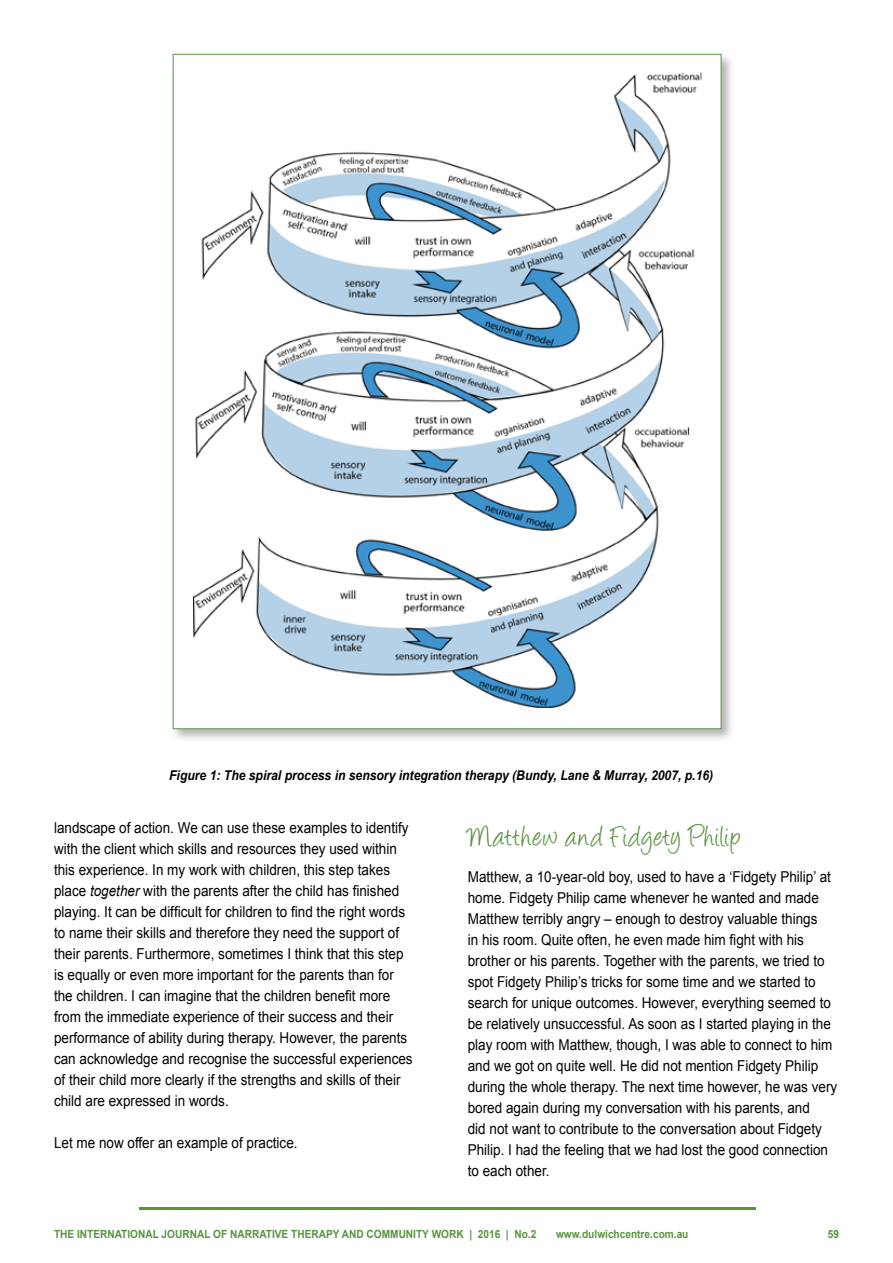
<style>
.page{position:relative;width:893px;height:1263px;background:#fff}
.page>*{position:absolute;margin:0;border:0;box-sizing:border-box;transform-origin:0 0}
.t1{font:33px "Angelina";letter-spacing:.035em;color:#599441;scale:.9 1}
.t2{font:15px/21px "Arial";color:#000;scale:.9 1}
.t3{font:italic 700 13.5px "Arial";color:#000;scale:.9 1}
.t4{font:700 11.25px "Arial";color:#599441;scale:.9 1}
.s1{font-style:italic}
</style>
<div class="page">
<hr style="left:139px;top:1208px;width:616px;height:2px;background:#599441">
<div style="left:171px;top:52px;width:564px;height:691px;background:#000;opacity:.3"></div>
<svg style="left:173px;top:54px;width:549px;height:675px"></svg>
<div style="left:499px;top:81px;width:106px;height:14px;background:#fff"></div>
<p class="t3" style="left:169px;top:766px;width:606px">Figure 1: The spiral process in sensory integration therapy (Bundy, Lane &amp; Murray, 2007, p.16)</p>
<p class="t2" style="left:54px;top:817px;width:400px">landscape of action. We can use these examples to identify with the client which skills and resources they used within this experience. In my work with children, this step takes place <span class="s1">together</span> with the parents after the child has finished playing. It can be difficult for children to find the right words to name their skills and therefore they need the support of their parents. Furthermore, sometimes I think that this step is equally or even more important for the parents than for the children. I can imagine that the children benefit more from the immediate experience of their success and their performance of ability during therapy. However, the parents can acknowledge and recognise the successful experiences of their child more clearly if the strengths and skills of their child are expressed in words.</p>
<p class="t2" style="left:54px;top:1132px;width:272px">Let me now offer an example of practice.</p>
<h1 class="t1" style="left:468px;top:822px;width:305px">Matthew and Fidgety Philip</h1>
<p class="t2" style="left:468px;top:866px;width:412px">Matthew, a 10-year-old boy, used to have a ‘Fidgety Philip’ at home. Fidgety Philip came whenever he wanted and made Matthew terribly angry – enough to destroy valuable things<br>in his room. Quite often, he even made him fight with his brother or his parents. Together with the parents, we tried to spot Fidgety Philip’s tricks for some time and we started to search for unique outcomes. However, everything seemed to be relatively unsuccessful. As soon as I started playing in the play room with Matthew, though, I was able to connect to him and we got on quite well. He did not mention Fidgety Philip during the whole therapy. The next time however, he was very bored again during my conversation with his parents, and<br>did not want to contribute to the conversation about Fidgety Philip. I had the feeling that we had lost the good connection to each other.</p>
<p class="t4" style="left:54px;top:1226px;width:537px">THE INTERNATIONAL JOURNAL OF NARRATIVE THERAPY AND COMMUNITY WORK | 2016 | No.2</p>
<p class="t4" style="left:556px;top:1226px;width:149px">www.dulwichcentre.com.au</p>
<p class="t4" style="left:828px;top:1226px;width:14px">59</p>
</div>
